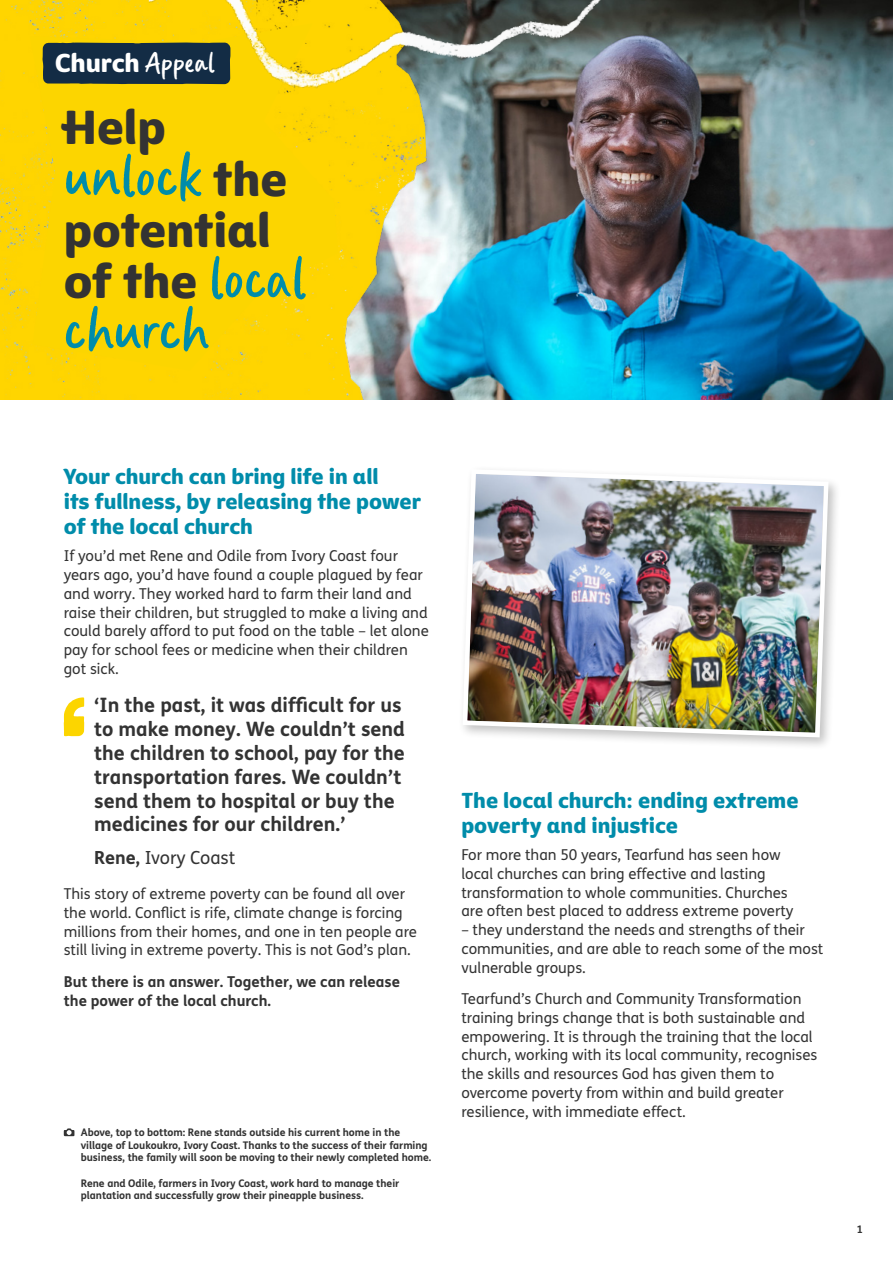
<style>
.page{position:relative;width:893px;height:1263px;background:#fff}
.page>*{position:absolute;margin:0;border:0;box-sizing:border-box;transform-origin:0 0}
.Main_header{font:63.9px "Gander";color:#008caa}
.Main_header-2{font:46.35px/51.2px "Tearfund Sans";color:#333}
.t1{font:25.2px "Tearfund Sans";color:#fff}
.Section_Heading{font:21px/25.2px "Tearfund Sans";color:#008caa}
.t2{font:700 19.8px/23.9px "FS Me";color:#333}
.t3{font:18px "FS Me";color:#333}
.body_copy{font:15px/18.8px "FS Me";color:#333}
.body_copy-2{font:700 15px/18.8px "FS Me";color:#333}
.PD_IMAGE_-_Caption{font:700 10.5px/12.6px "FS Me";letter-spacing:-.005em;color:#333}
.s1{font-family:"Gander";font-size:30.9px}
.s2{font-family:"Tearfund Sans";font-size:46.35px;color:#333}
.s3{font-family:"Gander";font-size:63.9px;color:#008caa}
.s4{font-weight:700}
</style>
<div class="page">
<img style="left:461px;top:0;width:432px;height:400px">
<div style="left:458px;top:464px;width:384px;height:287px;background:#000;opacity:.25"></div>
<img style="left:460px;top:467px;width:371px;height:273px">
<img style="left:0;top:0;width:461px;height:400px">
<div style="left:30px;top:23px;width:308px;height:348px;background:#fcd500"></div>
<img style="left:149px;top:0;width:456px;height:156px">
<svg style="left:64px;top:697px;width:20px;height:39px"></svg>
<div style="left:43px;top:43px;width:187px;height:41px;background:#132c45"></div>
<svg style="left:64px;top:1128px;width:10px;height:8px"></svg>
<p class="t1" style="left:55px;top:40px;width:161px">Church <span class="s1">Appeal</span></p>
<p class="Main_header-2" style="left:64px;top:97px;width:104px">Help</p>
<p class="Main_header" style="left:64px;top:142px;width:225px">unlock <span class="s2">the</span></p>
<p class="Main_header-2" style="left:64px;top:200px;width:243px">potential of the <span class="s3">local</span></p>
<p class="Main_header" style="left:64px;top:295px;width:147px">church</p>
<p class="Section_Heading" style="left:64px;top:461px;width:359px">Your church can bring life in all<br>its fullness, by releasing the power of the local church</p>
<p class="body_copy" style="left:64px;top:546px;width:367px">If you’d met Rene and Odile from Ivory Coast four years ago, you’d have found a couple plagued by fear and worry. They worked hard to farm their land and raise their children, but struggled to make a living and could barely afford to put food on the table – let alone pay for school fees or medicine when their children got sick.</p>
<p class="t2" style="left:94px;top:692px;width:312px">‘In the past, it was difficult for us to make money. We couldn’t send the children to school, pay for the transportation fares. We couldn’t send them to hospital or buy the medicines for our children.’</p>
<p class="t3" style="left:94px;top:845px;width:143px"><span class="s4">Rene,</span> Ivory Coast</p>
<p class="body_copy" style="left:64px;top:884px;width:355px">This story of extreme poverty can be found all over the world. Conflict is rife, climate change is forcing millions from their homes, and one in ten people are still living in extreme poverty. This is not God’s plan.</p>
<p class="body_copy-2" style="left:64px;top:971px;width:338px">But there is an answer. Together, we can release the power of the local church.</p>
<p class="PD_IMAGE_-_Caption" style="left:81px;top:1126px;width:352px">Above, top to bottom: Rene stands outside his current home in the village of Loukoukro, Ivory Coast. Thanks to the success of their farming business, the family will soon be moving to their newly completed home.</p>
<p class="PD_IMAGE_-_Caption" style="left:81px;top:1176px;width:320px">Rene and Odile, farmers in Ivory Coast, work hard to manage their plantation and successfully grow their pineapple business.</p>
<p class="Section_Heading" style="left:461px;top:785px;width:339px">The local church: ending extreme poverty and injustice</p>
<p class="body_copy" style="left:461px;top:845px;width:334px">For more than 50 years, Tearfund has seen how local churches can bring effective and lasting transformation to whole communities. Churches are often best placed to address extreme poverty</p>
<p class="body_copy" style="left:461px;top:920px;width:364px">– they understand the needs and strengths of their communities, and are able to reach some of the most vulnerable groups.</p>
<p class="body_copy" style="left:461px;top:989px;width:358px">Tearfund’s Church and Community Transformation training brings change that is both sustainable and empowering. It is through the training that the local church, working with its local community, recognises the skills and resources God has given them to overcome poverty from within and build greater resilience, with immediate effect.</p>
<p class="PD_IMAGE_-_Caption" style="left:857px;top:1223px;width:8px">1</p>
</div>
